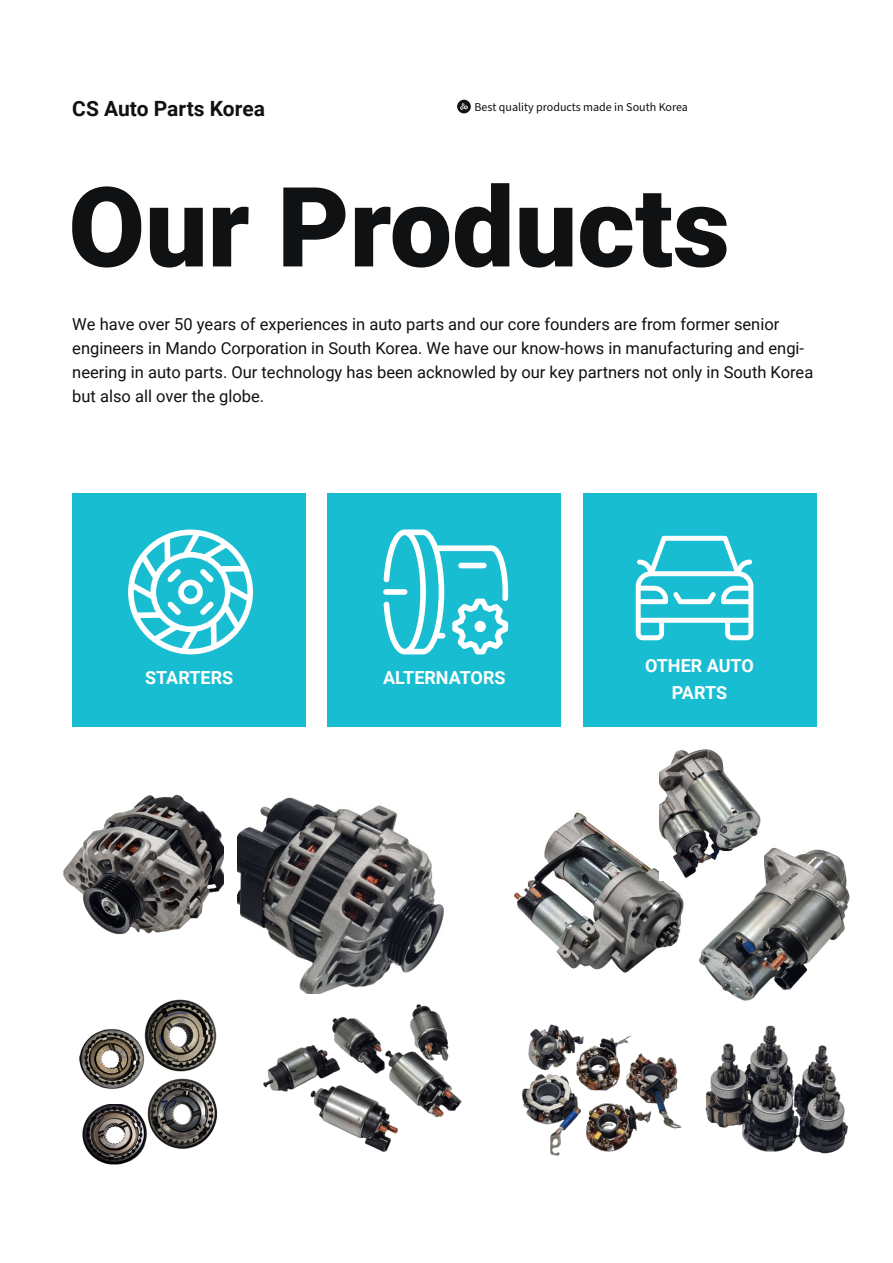
<style>
.page{position:relative;width:893px;height:1263px;background:#fff}
.page>*{position:absolute;margin:0;border:0;box-sizing:border-box;transform-origin:0 0}
._74_Header_black_Roboto{font:900 111px "Roboto";color:#0f1113}
._14_Content_black_Roboto{font:700 21px "Roboto";color:#0f1113}
._12_Content_black_C_Roboto{font:700 18px/27px "Roboto";color:#fff;text-align:center}
._11_Content_black_Roboto{font:16.5px/24px "Roboto";color:#0f1113}
._8_Content_black_Source_Sans_Pro{font:12px "Source Sans Pro";color:#0f1113}
</style>
<div class="page">
<div style="left:72px;top:493px;width:234px;height:234px;background:#18bdd2"></div>
<div style="left:327px;top:493px;width:234px;height:234px;background:#18bdd2"></div>
<div style="left:583px;top:493px;width:233px;height:234px;background:#18bdd2"></div>
<svg style="left:384px;top:529px;width:124px;height:125px"></svg>
<div style="left:383px;top:589px;width:24px;height:6px;background:#fff;border-radius:3px"></div>
<div style="left:458px;top:563px;width:29px;height:5px;background:#fff;border-radius:3px"></div>
<svg style="left:128px;top:529px;width:125px;height:125px"></svg>
<svg style="left:636px;top:536px;width:117px;height:104px"></svg>
<img style="left:63px;top:794px;width:161px;height:141px">
<img style="left:705px;top:1025px;width:143px;height:129px">
<img style="left:263px;top:993px;width:199px;height:159px">
<img style="left:237px;top:797px;width:207px;height:196px">
<img style="left:514px;top:812px;width:170px;height:161px">
<img style="left:699px;top:847px;width:151px;height:154px">
<img style="left:659px;top:749px;width:104px;height:131px">
<img style="left:522px;top:993px;width:181px;height:163px">
<img style="left:82px;top:1104px;width:64px;height:61px">
<img style="left:146px;top:1078px;width:72px;height:71px">
<img style="left:79px;top:1029px;width:70px;height:67px">
<img style="left:139px;top:999px;width:78px;height:78px">
<div style="left:457px;top:100px;width:14px;height:13px;background:#0f1113;border-radius:50%"></div>
<svg style="left:460px;top:103px;width:8px;height:7px"></svg>
<p class="_14_Content_black_Roboto" style="left:72px;top:93px;width:194px">CS Auto Parts Korea</p>
<p class="_8_Content_black_Source_Sans_Pro" style="left:475px;top:99px;width:215px">Best quality products made in South Korea</p>
<p class="_74_Header_black_Roboto" style="left:68px;top:149px;width:663px">Our Products</p>
<p class="_11_Content_black_Roboto" style="left:72px;top:311px;width:743px">We have over 50 years of experiences in auto parts and our core founders are from former senior engineers in Mando Corporation in South Korea. We have our know-hows in manufacturing and engi&shy;neering in auto parts. Our technology has been acknowled by our key partners not only in South Korea but also all over the globe.</p>
<p class="_12_Content_black_C_Roboto" style="left:145px;top:663px;width:90px">STARTERS</p>
<p class="_12_Content_black_C_Roboto" style="left:645px;top:651px;width:110px">OTHER AUTO<br>PARTS</p>
<p class="_12_Content_black_C_Roboto" style="left:383px;top:663px;width:124px">ALTERNATORS</p>
</div>
